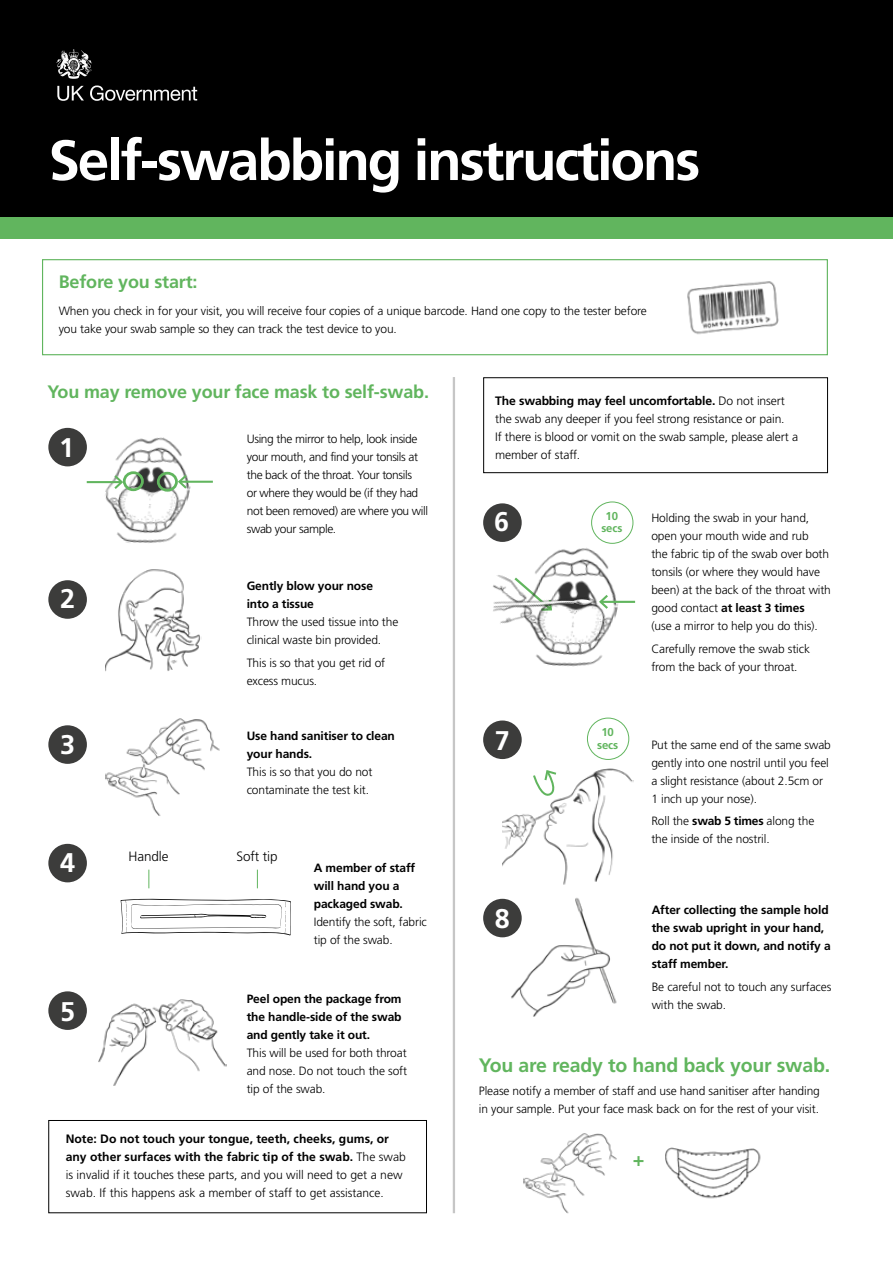
<style>
.page{position:relative;width:893px;height:1263px;background:#fff}
.page>*{position:absolute;margin:0;border:0;box-sizing:border-box;transform-origin:0 0}
.t1{font:700 56.7px "Frutiger LT Std";letter-spacing:-.04em;color:#fff}
.t2{font:700 27px "Frutiger";color:#fff}
.t3{font:700 19.5px "Frutiger LT Std";letter-spacing:-.01em;color:#61b55e}
.t4{font:700 18px "Frutiger LT Std";letter-spacing:-.01em;color:#61b55e}
.t5{font:700 18px "Frutiger";letter-spacing:-.01em;color:#61b55e}
.t6{font:300 13.5px "Frutiger";letter-spacing:-.01em;color:#000}
.t7{font:300 12.15px/18px "Frutiger";letter-spacing:-.01em;color:#000}
.t8{font:300 12px/18px "Frutiger";letter-spacing:-.01em;color:#000}
.t9{font:700 12px/18px "Frutiger";letter-spacing:-.01em;color:#000}
.t10{font:300 12px/18px "Frutiger";letter-spacing:-.03em;color:#000}
.t11{font:700 11.4px/13.5px "Frutiger";letter-spacing:-.01em;color:#61b55e;text-align:center}
.t12{font:700 11.25px "Frutiger";color:#61b55e}
.s1{font-weight:700}
.s2{font-size:12px}
</style>
<div class="page">
<div style="left:42px;top:259px;width:786px;height:96px;background:#fff;border:1px solid #61b55e"></div>
<svg style="left:149px;top:870px;width:1px;height:18px"></svg>
<svg style="left:257px;top:870px;width:1px;height:18px"></svg>
<div style="left:48px;top:1120px;width:379px;height:93px;border:1px solid #000"></div>
<div style="left:483px;top:377px;width:345px;height:96px;border:1px solid #000"></div>
<hr style="left:453px;top:377px;width:2px;height:836px;background:#c6c6c6">
<div style="left:0;top:0;width:893px;height:217px;background:#000"></div>
<div style="left:0;top:217px;width:893px;height:21px;background:#61b55e"></div>
<svg style="left:57px;top:86px;width:27px;height:15px"></svg>
<svg style="left:90px;top:85px;width:107px;height:16px"></svg>
<svg style="left:56px;top:49px;width:36px;height:30px"></svg>
<img style="left:687px;top:281px;width:92px;height:54px">
<div style="left:48px;top:428px;width:39px;height:38px;background:#3c3c3b;border-radius:50%"></div>
<div style="left:48px;top:725px;width:39px;height:39px;background:#3c3c3b;border-radius:50%"></div>
<img style="left:106px;top:569px;width:96px;height:102px">
<img style="left:96px;top:437px;width:103px;height:106px">
<hr style="left:179px;top:481px;width:34px;height:2px;background:#61b55e">
<svg style="left:176px;top:473px;width:13px;height:18px"></svg>
<hr style="left:87px;top:481px;width:35px;height:2px;background:#61b55e">
<svg style="left:112px;top:473px;width:13px;height:18px"></svg>
<div style="left:157px;top:472px;width:21px;height:20px;border:3px solid #61b55e;border-radius:50%"></div>
<div style="left:123px;top:471px;width:21px;height:20px;border:3px solid #61b55e;border-radius:50%"></div>
<div style="left:48px;top:580px;width:39px;height:39px;background:#3c3c3b;border-radius:50%"></div>
<img style="left:106px;top:718px;width:114px;height:98px">
<div style="left:48px;top:844px;width:39px;height:38px;background:#3c3c3b;border-radius:50%"></div>
<svg style="left:121px;top:898px;width:170px;height:37px"></svg>
<div style="left:48px;top:991px;width:39px;height:39px;background:#3c3c3b;border-radius:50%"></div>
<img style="left:98px;top:999px;width:128px;height:87px">
<div style="left:591px;top:502px;width:42px;height:42px;border:1px solid #61b55e;border-radius:50%"></div>
<img style="left:532px;top:543px;width:93px;height:124px">
<img style="left:500px;top:613px;width:96px;height:15px">
<hr style="left:601px;top:601px;width:34px;height:2px;background:#61b55e">
<svg style="left:493px;top:575px;width:117px;height:38px"></svg>
<div style="left:483px;top:503px;width:39px;height:39px;background:#3c3c3b;border-radius:50%"></div>
<div style="left:483px;top:720px;width:39px;height:39px;background:#3c3c3b;border-radius:50%"></div>
<div style="left:587px;top:718px;width:42px;height:42px;border:1px solid #61b55e;border-radius:50%"></div>
<img style="left:510px;top:897px;width:107px;height:120px">
<img style="left:502px;top:768px;width:131px;height:117px">
<div style="left:483px;top:899px;width:39px;height:38px;background:#3c3c3b;border-radius:50%"></div>
<svg style="left:532px;top:769px;width:29px;height:29px"></svg>
<img style="left:524px;top:1133px;width:93px;height:80px">
<img style="left:666px;top:1147px;width:95px;height:52px">
<h2 class="t1" style="left:48px;top:127px;width:653px">Self-swabbing instructions</h2>
<h3 class="t5" style="left:59px;top:271px;width:140px">Before you start:</h3>
<p class="t8" style="left:59px;top:302px;width:590px">When you check in for your visit, you will receive four copies of a unique barcode. Hand one copy to the tester before</p>
<p class="t8" style="left:59px;top:320px;width:340px">you take your swab sample so they can track the test device to you.</p>
<h3 class="t4" style="left:47px;top:381px;width:383px">You may remove your face mask to self-swab.</h3>
<p class="t2" style="left:59px;top:432px;width:17px">1</p>
<p class="t10" style="left:247px;top:430px;width:183px">Using the mirror to help, look inside your mouth, and find your tonsils at the back of the throat. Your tonsils<br>or where they would be (if they had not been removed) are where you will swab your sample.</p>
<p class="t2" style="left:60px;top:583px;width:17px">2</p>
<p class="t2" style="left:60px;top:728px;width:17px">3</p>
<p class="t2" style="left:60px;top:847px;width:17px">4</p>
<p class="t6" style="left:129px;top:848px;width:41px">Handle</p>
<p class="t9" style="left:247px;top:577px;width:128px">Gently blow your nose into a tissue</p>
<p class="t8" style="left:247px;top:613px;width:153px">Throw the used tissue into the</p>
<p class="t8" style="left:247px;top:629px;width:140px;line-height:22.5px">clinical waste bin provided.<br>This is so that you get rid of</p>
<p class="t8" style="left:247px;top:672px;width:72px">excess mucus.</p>
<p class="t9" style="left:247px;top:727px;width:150px">Use hand sanitiser to clean your hands.</p>
<p class="t8" style="left:247px;top:763px;width:127px">This is so that you do not contaminate the test kit.</p>
<p class="t6" style="left:237px;top:848px;width:43px">Soft tip</p>
<p class="t9" style="left:314px;top:859px;width:103px">A member of staff will hand you a</p>
<p class="t9" style="left:314px;top:895px;width:91px">packaged swab.</p>
<p class="t8" style="left:314px;top:913px;width:115px">Identify the soft, fabric</p>
<p class="t8" style="left:314px;top:931px;width:80px">tip of the swab.</p>
<p class="t9" style="left:247px;top:990px;width:156px;text-align:justify">Peel open the package from the handle-side of the swab and gently take it out.</p>
<p class="t8" style="left:247px;top:1044px;width:162px;text-align:justify">This will be used for both throat and nose. Do not touch the soft tip of the swab.</p>
<p class="t7" style="left:66px;top:1130px;width:342px"><span class="s1">Note: Do not touch your tongue, teeth, cheeks, gums, or any other surfaces with the fabric tip of the swab.</span> The swab is invalid if it touches these parts, and you will need to get a new swab. If this happens ask a member of staff to <span class="s2">get assistance.</span></p>
<p class="t2" style="left:60px;top:995px;width:17px">5</p>
<p class="t7" style="left:495px;top:392px;width:304px"><span class="s1">The swabbing may feel uncomfortable.</span> Do not insert the swab any deeper if you feel strong resistance or pain.<br>If there is blood or vomit on the swab sample, please alert a member of staff.</p>
<p class="t2" style="left:494px;top:506px;width:17px">6</p>
<p class="t11" style="left:606px;top:510px;width:14px">10</p>
<p class="t12" style="left:601px;top:522px;width:22px">secs</p>
<p class="t2" style="left:495px;top:724px;width:17px">7</p>
<p class="t11" style="left:597px;top:725px;width:23px">10 secs</p>
<p class="t2" style="left:495px;top:903px;width:17px">8</p>
<p class="t8" style="left:651px;top:509px;width:181px">Holding the swab in your hand, open your mouth wide and rub<br>the fabric tip of the swab over both tonsils (or where they would have been) at the back of the throat with good contact <span class="s1">at least 3 times<br></span>(use a mirror to help you do this).</p>
<p class="t8" style="left:651px;top:640px;width:160px">Carefully remove the swab stick from the back of your throat.</p>
<p class="t8" style="left:651px;top:736px;width:181px">Put the same end of the same swab gently into one nostril until you feel a slight resistance (about 2.5cm or<br>1 inch up your nose).</p>
<p class="t8" style="left:651px;top:812px;width:165px">Roll the <span class="s1">swab 5 times</span> along the the inside of the nostril.</p>
<p class="t9" style="left:652px;top:901px;width:180px">After collecting the sample hold the swab upright in your hand, do not put it down, and notify a staff member.</p>
<p class="t8" style="left:652px;top:978px;width:181px">Be careful not to touch any surfaces with the swab.</p>
<h3 class="t3" style="left:479px;top:1054px;width:353px">You are ready to hand back your swab.</h3>
<p class="t8" style="left:479px;top:1081px;width:343px">Please notify a member of staff and use hand sanitiser after handing in your sample. Put your face mask back on for the rest of your visit.</p>
<p class="t3" style="left:633px;top:1147px;width:13px">+</p>
</div>
